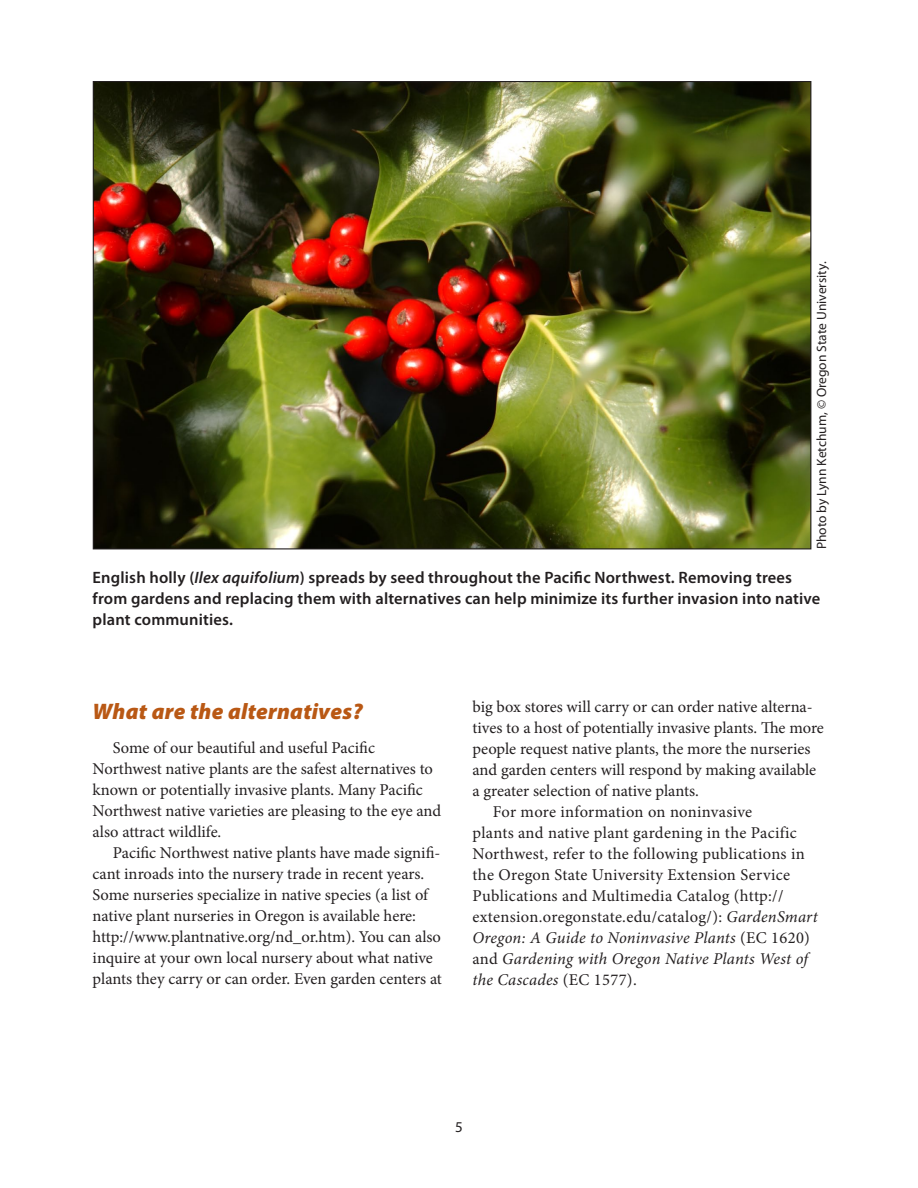
<style>
.page{position:relative;width:918px;height:1188px;background:#fff}
.page>*{position:absolute;margin:0;border:0;box-sizing:border-box;transform-origin:0 0}
.Subhead_1{font:italic 900 22.5px "Myriad Pro";letter-spacing:.01em;color:#b95814}
.Body_text{font:16.5px/21px "Minion Pro";color:#231f20}
.t1{font:600 16.5px/21px "Myriad Pro";letter-spacing:.01em;color:#231f20}
.t2{font:15px "Myriad Pro";color:#231f20}
.Credit{font:13.5px "Myriad Pro";color:#231f20}
.s1{font-style:italic}
</style>
<div class="page">
<img style="left:95px;top:83px;width:714px;height:464px">
<p class="Credit" style="left:813px;top:549px;width:289px;rotate:-90deg">Photo by Lynn Ketchum, © Oregon State University.</p>
<p class="t1" style="left:93px;top:566px;width:729px">English holly (<span class="s1">Ilex aquifolium</span>) spreads by seed throughout the Pacific Northwest. Removing trees from gardens and replacing them with alternatives can help minimize its further invasion into native plant communities.</p>
<p class="Subhead_1" style="left:93px;top:696px;width:272px">What are the alternatives?</p>
<p class="Body_text" style="left:93px;top:738px;width:350px;text-indent:20px">Some of our beautiful and useful Pacific Northwest native plants are the safest alternatives to known or potentially invasive plants. Many Pacific Northwest native varieties are pleasing to the eye and also attract wildlife.</p>
<p class="Body_text" style="left:93px;top:843px;width:351px;text-indent:20px">Pacific Northwest native plants have made signifi&shy;cant inroads into the nursery trade in recent years.<br>Some nurseries specialize in native species (a list of native plant nurseries in Oregon is available here: http://www.plantnative.org/nd_or.htm). You can also inquire at your own local nursery about what native plants they carry or can order. Even garden centers at</p>
<p class="Body_text" style="left:472px;top:696px;width:353px">big box stores will carry or can order native alterna&shy;tives to a host of potentially invasive plants. The more people request native plants, the more the nurseries and garden centers will respond by making available a greater selection of native plants.</p>
<p class="Body_text" style="left:472px;top:801px;width:347px;text-indent:20px">For more information on noninvasive<br>plants and native plant gardening in the Pacific Northwest, refer to the following publications in the Oregon State University Extension Service Publications and Multimedia Catalog (http:// extension.oregonstate.edu/catalog/): <span class="s1">GardenSmart Oregon: A Guide to Noninvasive Plants</span> (EC 1620) and <span class="s1">Gardening with Oregon Native Plants West of the Cascades</span> (EC 1577).</p>
<p class="t2" style="left:455px;top:1117px;width:9px">5</p>
</div>
